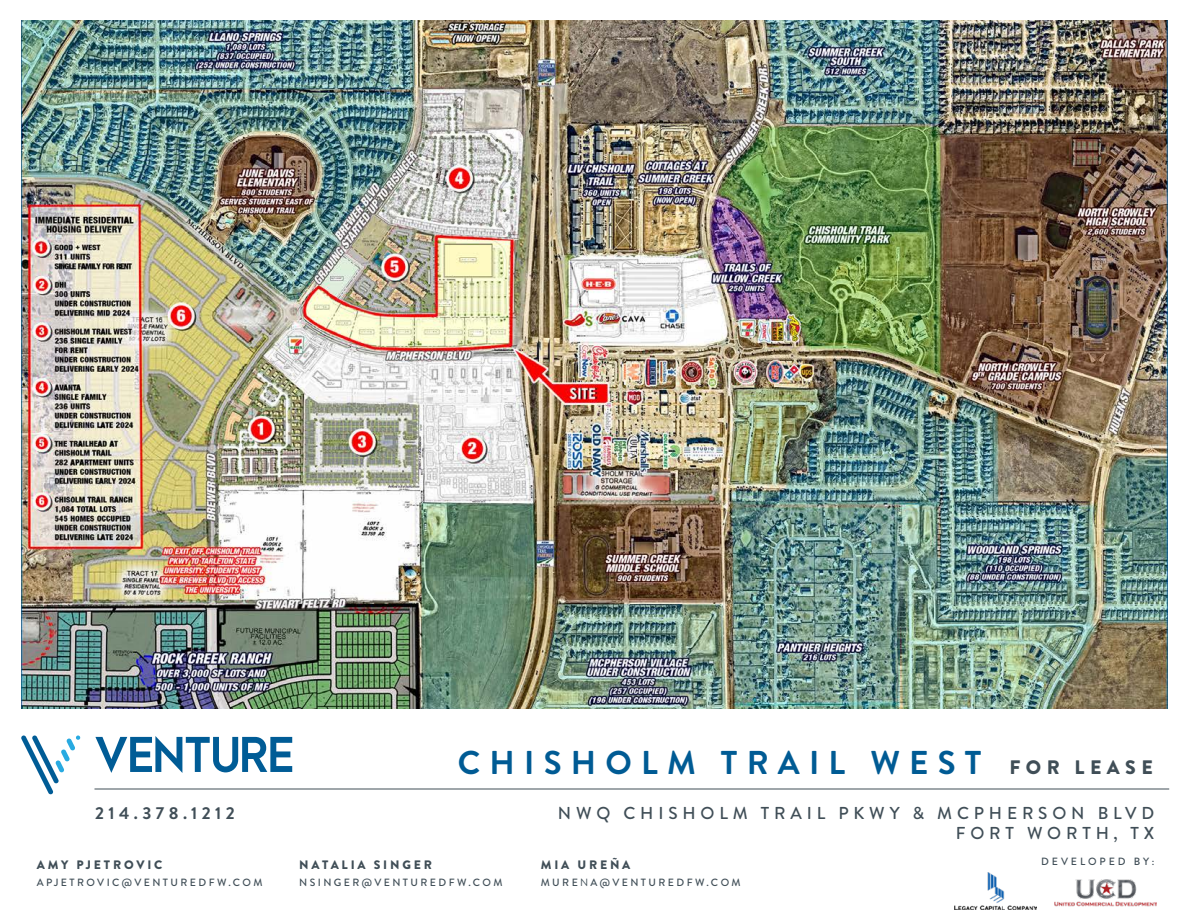
<style>
.page{position:relative;width:1188px;height:918px;background:#fff}
.page>*{position:absolute;margin:0;border:0;box-sizing:border-box;transform-origin:0 0}
.t1{font:700 33px "Brandon Grotesque";letter-spacing:.28em;color:#005b94}
.t2{font:500 17.25px/20.7px "Brandon Grotesque";letter-spacing:.28em;color:#404e57;text-align:right}
.t3{font:700 17.25px "Brandon Grotesque";letter-spacing:.26em;color:#404e57}
.t4{font:900 12.3px "Brandon Grotesque";letter-spacing:.23em;color:#404e57}
.t5{font:500 10.5px "Brandon Grotesque";letter-spacing:.23em;color:#404e57}
.t6{font:500 10.5px "Brandon Grotesque";letter-spacing:.28em;color:#404e57}
.s1{font-weight:900;font-size:19.5px;color:#404e57}
.s2{font-weight:400}
</style>
<div class="page">
<hr style="left:94px;top:789px;width:1075px;height:1px;background:#404e57">
<svg style="left:21px;top:736px;width:60px;height:59px"></svg>
<svg style="left:95px;top:736px;width:197px;height:37px"></svg>
<img style="left:955px;top:873px;width:81px;height:36px">
<img style="left:1055px;top:879px;width:101px;height:27px">
<img style="left:21px;top:20px;width:1146px;height:688px">
<h2 class="t3" style="left:95px;top:801px;width:141px">214.378.1212</h2>
<p class="t4" style="left:37px;top:856px;width:127px">AMY PJETROVIC</p>
<p class="t5" style="left:37px;top:875px;width:227px">APJETROVIC@VENTUREDFW.COM</p>
<h1 class="t1" style="left:458px;top:740px;width:697px">CHISHOLM TRAIL WEST <span class="s1">FOR LEASE</span></h1>
<p class="t4" style="left:299px;top:856px;width:134px">NATALIA SINGER</p>
<p class="t5" style="left:299px;top:875px;width:205px">NSINGER@VENTUREDFW.COM</p>
<h2 class="t2" style="left:558px;top:803px;width:598px">NWQ CHISHOLM TRAIL PKWY &amp; MCPHERSON BLVD<br>FORT WORTH, TX</h2>
<p class="t6" style="left:1041px;top:854px;width:115px">DEVELOPED BY:</p>
<p class="t4" style="left:541px;top:856px;width:91px">MIA UREÑA</p>
<p class="t5" style="left:541px;top:875px;width:201px">MURE<span class="s2">N</span>A@VENTUREDFW.COM</p>
</div>
